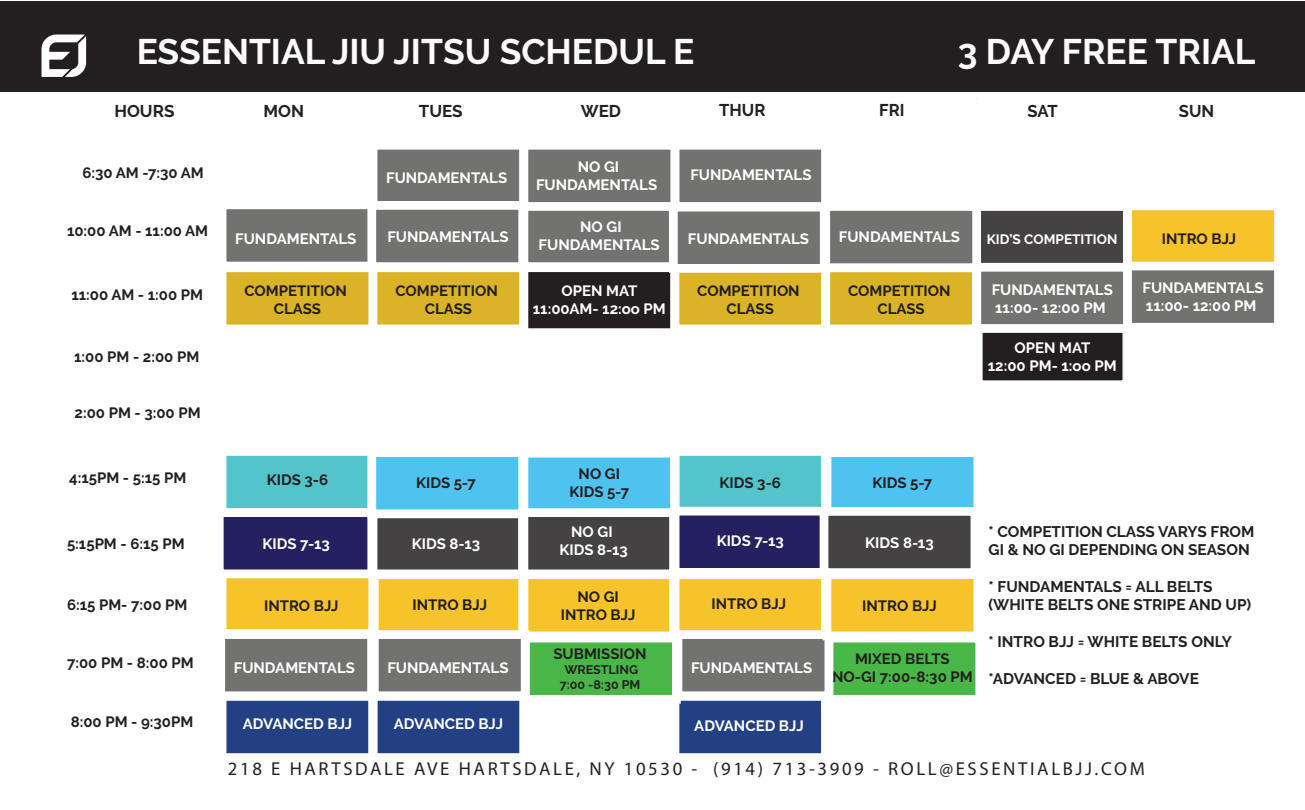
<style>
.page{position:relative;width:1305px;height:810px;background:#fff}
.page>*{position:absolute;margin:0;border:0;box-sizing:border-box;transform-origin:0 0}
.t1{font:700 35.38px "Raleway";color:#fcfbfc}
.t2{font:18.75px "Myriad Pro";letter-spacing:.14em;color:#231f20}
.t3{font:700 17px "Raleway";color:#231f20}
.t4{font:700 15.38px/18.4px "Raleway";color:#231f20}
.t5{font:700 15px/18px "Raleway";color:#fff;text-align:center}
.t6{font:700 15px/18px "Raleway";color:#231f20;text-align:center}
.t7{font:700 13.62px "Raleway";color:#fff}
.t8{font:700 12.5px/15px "Raleway";color:#231f20;text-align:center}
</style>
<div class="page">
<div style="left:0;top:1px;width:1305px;height:91px;background:#231f20"></div>
<div style="left:369px;top:141px;width:159px;height:70px;background:#727271;border:9px solid #fff"></div>
<div style="left:670px;top:141px;width:160px;height:70px;background:#727271;border:9px solid #fff"></div>
<div style="left:972px;top:202px;width:160px;height:70px;background:#444243;border:9px solid #fff"></div>
<div style="left:218px;top:263px;width:159px;height:70px;background:#dab326;border:9px solid #fff"></div>
<div style="left:369px;top:263px;width:159px;height:70px;background:#dab326;border:9px solid #fff"></div>
<div style="left:523px;top:267px;width:152px;height:63px;background:#231f20;border:1px solid #fff"></div>
<div style="left:670px;top:263px;width:160px;height:70px;background:#dab326;border:9px solid #fff"></div>
<div style="left:821px;top:263px;width:160px;height:70px;background:#dab326;border:9px solid #fff"></div>
<div style="left:218px;top:447px;width:159px;height:70px;background:#53c4c9;border:9px solid #fff"></div>
<div style="left:670px;top:447px;width:160px;height:70px;background:#53c4c9;border:9px solid #fff"></div>
<div style="left:520px;top:449px;width:159px;height:70px;background:#4fc3f0;border:9px solid #fff"></div>
<div style="left:218px;top:568px;width:159px;height:70px;background:#f7c32b;border:9px solid #fff"></div>
<div style="left:370px;top:570px;width:160px;height:70px;background:#f7c32b;border:9px solid #fff"></div>
<div style="left:518px;top:570px;width:160px;height:70px;background:#f7c32b;border:9px solid #fff"></div>
<div style="left:670px;top:570px;width:160px;height:70px;background:#f7c32b;border:9px solid #fff"></div>
<div style="left:218px;top:692px;width:159px;height:70px;background:#224083;border:9px solid #fff"></div>
<div style="left:369px;top:692px;width:159px;height:70px;background:#224083;border:9px solid #fff"></div>
<div style="left:670px;top:692px;width:160px;height:70px;background:#224083;border:9px solid #fff"></div>
<div style="left:215px;top:508px;width:168px;height:70px;background:#252161;border:9px solid #fff"></div>
<div style="left:367px;top:508px;width:160px;height:70px;background:#444243;border:9px solid #fff"></div>
<div style="left:518px;top:508px;width:160px;height:70px;background:#444243;border:9px solid #fff"></div>
<div style="left:670px;top:507px;width:160px;height:70px;background:#252161;border:9px solid #fff"></div>
<div style="left:520px;top:99px;width:8px;height:242px;background:#fff"></div>
<div style="left:670px;top:100px;width:9px;height:553px;background:#fff"></div>
<div style="left:821px;top:99px;width:9px;height:612px;background:#fff"></div>
<div style="left:821px;top:451px;width:9px;height:307px;background:#fff"></div>
<div style="left:670px;top:451px;width:9px;height:307px;background:#fff"></div>
<div style="left:369px;top:451px;width:8px;height:307px;background:#fff"></div>
<div style="left:520px;top:516px;width:8px;height:242px;background:#fff"></div>
<div style="left:823px;top:448px;width:159px;height:70px;background:#4fc3f0;border:9px solid #fff"></div>
<div style="left:224px;top:263px;width:904px;height:9px;background:#fff"></div>
<svg style="left:42px;top:35px;width:44px;height:42px"></svg>
<div style="left:218px;top:200px;width:159px;height:70px;background:#727271;border:9px solid #fff"></div>
<div style="left:821px;top:202px;width:160px;height:70px;background:#727271;border:9px solid #fff"></div>
<div style="left:367px;top:448px;width:160px;height:70px;background:#4fc3f0;border:9px solid #fff"></div>
<div style="left:820px;top:507px;width:159px;height:70px;background:#444243;border:9px solid #fff"></div>
<div style="left:520px;top:201px;width:159px;height:70px;background:#727271;border:9px solid #fff"></div>
<div style="left:825px;top:634px;width:159px;height:70px;background:#49b748;border:9px solid #fff"></div>
<div style="left:981px;top:325px;width:143px;height:57px;background:#231f20;border:1px solid #fff"></div>
<div style="left:520px;top:141px;width:159px;height:70px;background:#727271;border:9px solid #fff"></div>
<div style="left:367px;top:201px;width:160px;height:70px;background:#727271;border:9px solid #fff"></div>
<div style="left:669px;top:203px;width:160px;height:70px;background:#727271;border:9px solid #fff"></div>
<div style="left:972px;top:263px;width:160px;height:70px;background:#727271;border:9px solid #fff"></div>
<div style="left:1123px;top:201px;width:160px;height:70px;background:#f7c32b;border:9px solid #fff"></div>
<div style="left:1123px;top:262px;width:160px;height:70px;background:#727271;border:9px solid #fff"></div>
<div style="left:216px;top:630px;width:160px;height:70px;background:#727271;border:9px solid #fff"></div>
<div style="left:370px;top:630px;width:160px;height:70px;background:#727271;border:9px solid #fff"></div>
<div style="left:674px;top:630px;width:159px;height:70px;background:#727271;border:9px solid #fff"></div>
<div style="left:521px;top:634px;width:160px;height:70px;background:#49b748;border:9px solid #fff"></div>
<div style="left:823px;top:570px;width:159px;height:70px;background:#f7c32b;border:9px solid #fff"></div>
<h1 class="t1" style="left:137px;top:31px;width:559px">ESSENTIAL JIU JITSU SCHEDUL E</h1>
<h1 class="t1" style="left:958px;top:31px;width:299px">3 DAY FREE TRIAL</h1>
<p class="t3" style="left:264px;top:101px;width:42px">MON</p>
<p class="t3" style="left:419px;top:101px;width:45px">TUES</p>
<p class="t3" style="left:719px;top:100px;width:48px">THUR</p>
<p class="t3" style="left:879px;top:100px;width:27px">FRI</p>
<p class="t3" style="left:1027px;top:101px;width:32px">SAT</p>
<p class="t3" style="left:1179px;top:101px;width:37px">SUN</p>
<p class="t3" style="left:114px;top:101px;width:62px">HOURS</p>
<p class="t3" style="left:581px;top:101px;width:42px">WED</p>
<p class="t6" style="left:82px;top:164px;width:123px">6:30 AM -7:30 AM</p>
<p class="t6" style="left:67px;top:222px;width:143px">10:00 AM - 11:00 AM</p>
<p class="t5" style="left:536px;top:158px;width:123px">NO GI<br>FUNDAMENTALS</p>
<p class="t5" style="left:539px;top:218px;width:123px">NO GI<br>FUNDAMENTALS</p>
<p class="t5" style="left:688px;top:230px;width:123px">FUNDAMENTALS</p>
<p class="t5" style="left:386px;top:168px;width:123px">FUNDAMENTALS</p>
<p class="t5" style="left:531px;top:158px;width:123px">NO GI<br>FUNDAMENTALS</p>
<p class="t5" style="left:690px;top:165px;width:123px">FUNDAMENTALS</p>
<p class="t5" style="left:235px;top:229px;width:123px">FUNDAMENTALS</p>
<p class="t5" style="left:839px;top:228px;width:123px">FUNDAMENTALS</p>
<p class="t5" style="left:387px;top:228px;width:123px">FUNDAMENTALS</p>
<p class="t7" style="left:987px;top:231px;width:132px">KID’S COMPETITION</p>
<p class="t6" style="left:1162px;top:230px;width:76px">INTRO BJJ</p>
<p class="t6" style="left:71px;top:286px;width:133px">11:00 AM - 1:00 PM</p>
<p class="t6" style="left:244px;top:281px;width:104px">COMPETITION<br>CLASS</p>
<p class="t6" style="left:395px;top:281px;width:104px">COMPETITION<br>CLASS</p>
<p class="t5" style="left:533px;top:281px;width:134px">OPEN MAT<br>11:00AM- 12:oo PM</p>
<p class="t6" style="left:697px;top:281px;width:104px">COMPETITION<br>CLASS</p>
<p class="t6" style="left:848px;top:281px;width:104px">COMPETITION<br>CLASS</p>
<p class="t5" style="left:992px;top:281px;width:123px;text-align:left">FUNDAMENTALS<br>11:00- 12:00 PM</p>
<p class="t5" style="left:1142px;top:279px;width:123px;text-align:left">FUNDAMENTALS<br>11:00- 12:00 PM</p>
<p class="t6" style="left:74px;top:348px;width:127px">1:00 PM - 2:00 PM</p>
<p class="t5" style="left:988px;top:339px;width:130px">OPEN MAT<br>12:00 PM- 1:oo PM</p>
<p class="t6" style="left:75px;top:403px;width:128px">2:00 PM - 3:00 PM</p>
<p class="t6" style="left:69px;top:468px;width:119px">4:15PM - 5:15 PM</p>
<p class="t6" style="left:569px;top:464px;width:61px">NO GI<br>KIDS 5-7</p>
<p class="t6" style="left:267px;top:471px;width:63px">KIDS 3-6</p>
<p class="t6" style="left:720px;top:473px;width:63px">KIDS 3-6</p>
<p class="t6" style="left:416px;top:473px;width:61px">KIDS 5-7</p>
<p class="t6" style="left:872px;top:473px;width:61px">KIDS 5-7</p>
<p class="t6" style="left:67px;top:535px;width:119px">5:15PM - 6:15 PM</p>
<p class="t6" style="left:67px;top:596px;width:122px">6:15 PM- 7:00 PM</p>
<p class="t6" style="left:67px;top:654px;width:128px">7:00 PM - 8:00 PM</p>
<p class="t5" style="left:263px;top:535px;width:69px">KIDS 7-13</p>
<p class="t5" style="left:412px;top:535px;width:70px">KIDS 8-13</p>
<p class="t5" style="left:559px;top:523px;width:70px">NO GI<br>KIDS 8-13</p>
<p class="t5" style="left:717px;top:531px;width:69px">KIDS 7-13</p>
<p class="t6" style="left:264px;top:596px;width:76px">INTRO BJJ</p>
<p class="t6" style="left:412px;top:596px;width:76px">INTRO BJJ</p>
<p class="t6" style="left:561px;top:587px;width:76px">NO GI<br>INTRO BJJ</p>
<p class="t6" style="left:712px;top:594px;width:76px">INTRO BJJ</p>
<p class="t6" style="left:553px;top:645px;width:95px">SUBMISSION</p>
<p class="t8" style="left:560px;top:662px;width:82px">WRESTLING<br>7:00 -8:30 PM</p>
<p class="t5" style="left:234px;top:659px;width:123px">FUNDAMENTALS</p>
<p class="t5" style="left:387px;top:659px;width:123px">FUNDAMENTALS</p>
<p class="t5" style="left:691px;top:659px;width:123px">FUNDAMENTALS</p>
<p class="t5" style="left:865px;top:534px;width:70px">KIDS 8-13</p>
<p class="t6" style="left:862px;top:596px;width:76px">INTRO BJJ</p>
<p class="t6" style="left:832px;top:650px;width:142px">MIXED BELTS<br>NO-GI 7:00-8:30 PM</p>
<p class="t4" style="left:989px;top:522px;width:267px">* COMPETITION CLASS VARYS FROM<br>GI &amp; NO GI DEPENDING ON SEASON</p>
<p class="t4" style="left:989px;top:577px;width:264px">* FUNDAMENTALS = ALL BELTS (WHITE BELTS ONE STRIPE AND UP)</p>
<p class="t4" style="left:989px;top:633px;width:245px">* INTRO BJJ = WHITE BELTS ONLY</p>
<p class="t4" style="left:989px;top:670px;width:212px">*ADVANCED = BLUE &amp; ABOVE</p>
<p class="t6" style="left:71px;top:713px;width:124px">8:00 PM - 9:30PM</p>
<p class="t5" style="left:243px;top:714px;width:111px">ADVANCED BJJ</p>
<p class="t5" style="left:394px;top:714px;width:111px">ADVANCED BJJ</p>
<p class="t5" style="left:694px;top:717px;width:111px">ADVANCED BJJ</p>
<p class="t2" style="left:228px;top:757px;width:918px">218 E HARTSDALE AVE HARTSDALE, NY 10530 - (914) 713-3909 - ROLL@ESSENTIALBJJ.COM</p>
</div>
